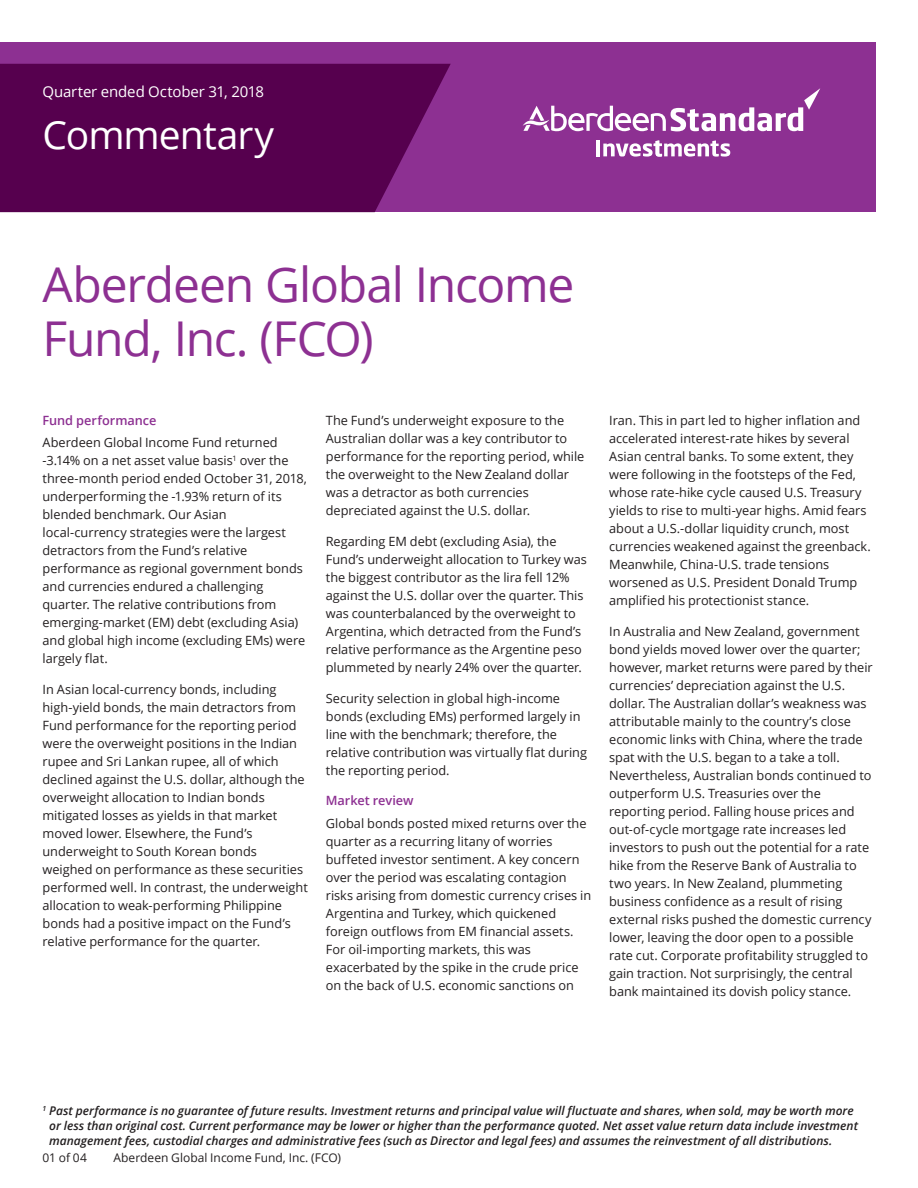
<style>
.page{position:relative;width:918px;height:1188px;background:#fff}
.page>*{position:absolute;margin:0;border:0;box-sizing:border-box;transform-origin:0 0}
.t1{font:48px/54px "Open Sans";letter-spacing:-.025em;color:#8d3092}
.C12_T1_Document_Titl{font:39px "Open Sans";letter-spacing:-.025em;color:#fff}
.t2{font:15px "Open Sans";letter-spacing:-.01em;color:#fff}
._04_Body_Text___Spac{font:12.75px/18px "Open Sans";color:#231f20}
._05_Subhead_1___Colo{font:600 12.75px "Open Sans";color:#8d3092}
._17_Footnote_Source{font:italic 600 12px/15px "Open Sans";color:#231f20}
.t3{font:12px "Open Sans";color:#231f20}
</style>
<div class="page">
<div style="left:0;top:43px;width:875px;height:169px;background:#8d3092"></div>
<svg style="left:0;top:64px;width:451px;height:148px;background:#5a0453"></svg>
<svg style="left:523px;top:88px;width:297px;height:43px"></svg>
<hr style="left:596px;top:140px;width:4px;height:16px;background:#fff">
<svg style="left:603px;top:140px;width:127px;height:17px"></svg>
<p class="t2" style="left:43px;top:81px;width:223px">Quarter ended October 31, 2018</p>
<p class="C12_T1_Document_Titl" style="left:43px;top:108px;width:233px">Commentary</p>
<h1 class="t1" style="left:43px;top:256px;width:533px">Aberdeen Global Income<br>Fund, Inc. (FCO)</h1>
<p class="_05_Subhead_1___Colo" style="left:43px;top:412px;width:115px">Fund performance</p>
<p class="_04_Body_Text___Spac" style="left:43px;top:433px;width:266px">Aberdeen Global Income Fund returned -3.14% on a net asset value basis<sup>1</sup> over the three-month period ended October 31, 2018, underperforming the -1.93% return of its blended benchmark. Our Asian local-currency strategies were the largest detractors from the Fund’s relative performance as regional government bonds and currencies endured a challenging quarter. The relative contributions from emerging-market (EM) debt (excluding Asia) and global high income (excluding EMs) were largely flat.</p>
<p class="_04_Body_Text___Spac" style="left:43px;top:680px;width:267px">In Asian local-currency bonds, including high-yield bonds, the main detractors from Fund performance for the reporting period were the overweight positions in the Indian rupee and Sri Lankan rupee, all of which declined against the U.S. dollar, although the overweight allocation to Indian bonds mitigated losses as yields in that market moved lower. Elsewhere, the Fund’s underweight to South Korean bonds weighed on performance as these securities performed well. In contrast, the underweight allocation to weak-performing Philippine bonds had a positive impact on the Fund’s relative performance for the quarter.</p>
<p class="_04_Body_Text___Spac" style="left:326px;top:411px;width:260px">The Fund’s underweight exposure to the Australian dollar was a key contributor to performance for the reporting period, while the overweight to the New Zealand dollar was a detractor as both currencies depreciated against the U.S. dollar.</p>
<p class="_04_Body_Text___Spac" style="left:326px;top:532px;width:263px">Regarding EM debt (excluding Asia), the Fund’s underweight allocation to Turkey was the biggest contributor as the lira fell 12% against the U.S. dollar over the quarter. This was counterbalanced by the overweight to Argentina, which detracted from the Fund’s relative performance as the Argentine peso plummeted by nearly 24% over the quarter.</p>
<p class="_04_Body_Text___Spac" style="left:326px;top:689px;width:263px">Security selection in global high-income bonds (excluding EMs) performed largely in line with the benchmark; therefore, the relative contribution was virtually flat during the reporting period.</p>
<p class="_05_Subhead_1___Colo" style="left:326px;top:792px;width:89px">Market review</p>
<p class="_04_Body_Text___Spac" style="left:326px;top:814px;width:267px">Global bonds posted mixed returns over the quarter as a recurring litany of worries buffeted investor sentiment. A key concern over the period was escalating contagion risks arising from domestic currency crises in Argentina and Turkey, which quickened foreign outflows from EM financial assets.<br>For oil-importing markets, this was exacerbated by the spike in the crude price on the back of U.S. economic sanctions on</p>
<p class="_04_Body_Text___Spac" style="left:609px;top:411px;width:263px">Iran. This in part led to higher inflation and accelerated interest-rate hikes by several Asian central banks. To some extent, they were following in the footsteps of the Fed, whose rate-hike cycle caused U.S. Treasury yields to rise to multi-year highs. Amid fears about a U.S.-dollar liquidity crunch, most currencies weakened against the greenback.<br>Meanwhile, China-U.S. trade tensions worsened as U.S. President Donald Trump amplified his protectionist stance.</p>
<p class="_04_Body_Text___Spac" style="left:609px;top:622px;width:265px">In Australia and New Zealand, government bond yields moved lower over the quarter; however, market returns were pared by their currencies’ depreciation against the U.S. dollar. The Australian dollar’s weakness was attributable mainly to the country’s close economic links with China, where the trade spat with the U.S. began to a take a toll.<br>Nevertheless, Australian bonds continued to outperform U.S. Treasuries over the reporting period. Falling house prices and out-of-cycle mortgage rate increases led investors to push out the potential for a rate hike from the Reserve Bank of Australia to two years. In New Zealand, plummeting business confidence as a result of rising external risks pushed the domestic currency lower, leaving the door open to a possible rate cut. Corporate profitability struggled to gain traction. Not surprisingly, the central bank maintained its dovish policy stance.</p>
<p class="_17_Footnote_Source" style="left:49px;top:1103px;width:810px;text-indent:-7px"><sup>1</sup> Past performance is no guarantee of future results. Investment returns and principal value will fluctuate and shares, when sold, may be worth more or less than original cost. Current performance may be lower or higher than the performance quoted. Net asset value return data include investment management fees, custodial charges and administrative fees (such as Director and legal fees) and assumes the reinvestment of all distributions.</p>
<p class="t3" style="left:43px;top:1150px;width:46px">01 of 04</p>
<p class="t3" style="left:113px;top:1150px;width:229px">Aberdeen Global Income Fund, Inc. (FCO)</p>
</div>
